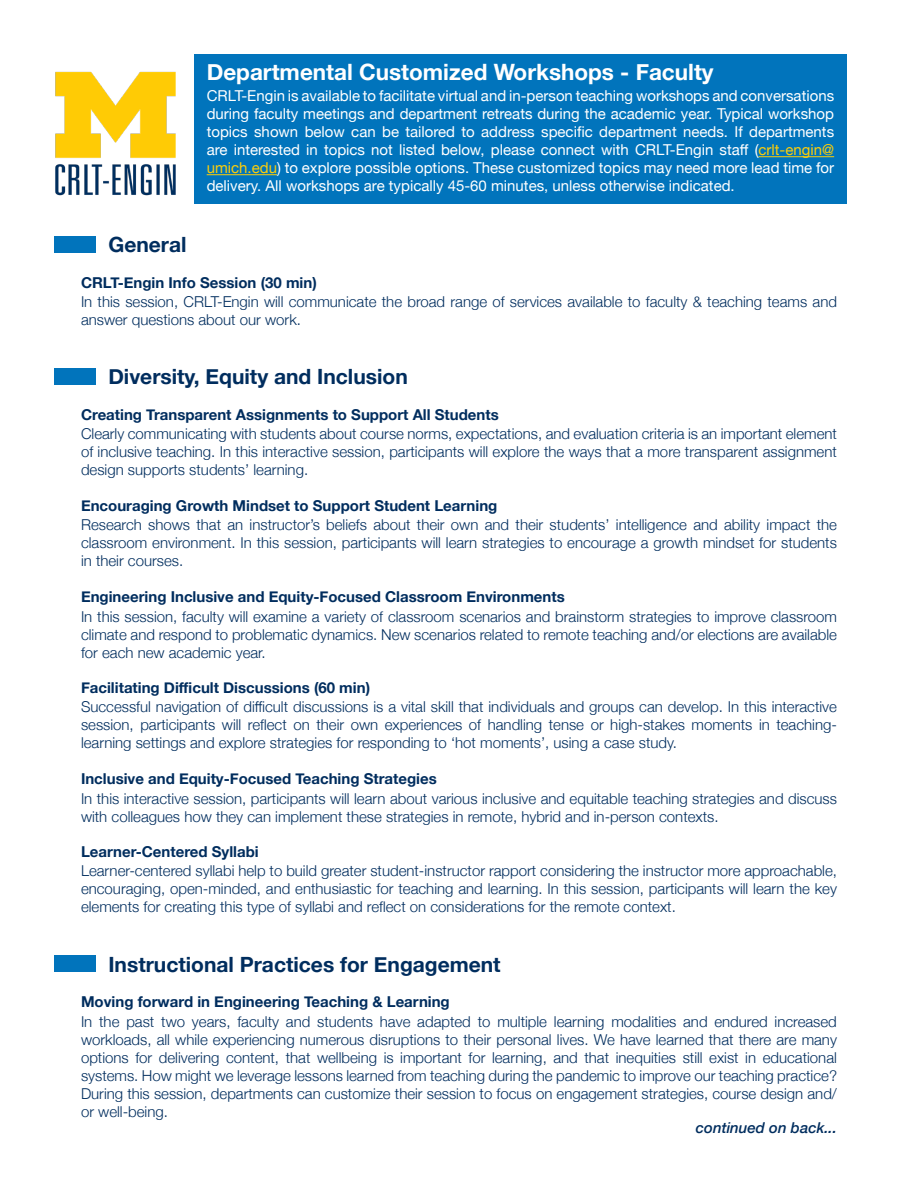
<style>
.page{position:relative;width:918px;height:1188px;background:#fff}
.page>*{position:absolute;margin:0;border:0;box-sizing:border-box;transform-origin:0 0}
.t1{font:700 22.5px "Helvetica Neue";color:#fff}
.t2{font:700 21px "Helvetica Neue";color:#002d5e}
.t3{font:300 15px/18px "Helvetica Neue";color:#002d5e;text-align:justify}
.t4{font:15px/18px "Helvetica Neue";color:#fff;text-align:justify}
.t5{font:700 15px "Helvetica Neue";color:#002d5e}
.t6{font:italic 500 15px "Helvetica Neue";color:#002d5e}
.s1{color:#fece08}
</style>
<div class="page">
<div style="left:194px;top:54px;width:653px;height:149px;background:#0174bc"></div>
<hr style="left:759px;top:156px;width:75px;height:1px;background:#fece08">
<hr style="left:207px;top:174px;width:70px;height:1px;background:#fece08">
<img style="left:55px;top:71px;width:121px;height:125px">
<div style="left:54px;top:236px;width:41px;height:16px;background:#0174bc"></div>
<div style="left:54px;top:368px;width:41px;height:16px;background:#0174bc"></div>
<div style="left:54px;top:956px;width:41px;height:16px;background:#0174bc"></div>
<p class="t1" style="left:207px;top:55px;width:508px">Departmental Customized Workshops - Faculty</p>
<p class="t2" style="left:108px;top:228px;width:80px">General</p>
<p class="t4" style="left:207px;top:88px;width:629px">CRLT-Engin is available to facilitate virtual and in-person teaching workshops and conversations during faculty meetings and department retreats during the academic year. Typical workshop topics shown below can be tailored to address specific department needs. If departments are interested in topics not listed below, please connect with CRLT-Engin staff (<span class="s1">crlt-engin@ umich.edu</span>) to explore possible options. These customized topics may need more lead time for delivery. All workshops are typically 45-60 minutes, unless otherwise indicated.</p>
<p class="t5" style="left:81px;top:271px;width:237px">CRLT-Engin Info Session (30 min)</p>
<p class="t3" style="left:81px;top:292px;width:758px">In this session, CRLT-Engin will communicate the broad range of services available to faculty &amp; teaching teams and answer questions about our work.</p>
<p class="t2" style="left:108px;top:360px;width:301px">Diversity, Equity and Inclusion</p>
<p class="t5" style="left:81px;top:403px;width:419px">Creating Transparent Assignments to Support All Students</p>
<p class="t3" style="left:81px;top:424px;width:757px">Clearly communicating with students about course norms, expectations, and evaluation criteria is an important element of inclusive teaching. In this interactive session, participants will explore the ways that a more transparent assignment design supports students’ learning.</p>
<p class="t5" style="left:81px;top:494px;width:418px">Encouraging Growth Mindset to Support Student Learning</p>
<p class="t3" style="left:81px;top:515px;width:758px">Research shows that an instructor’s beliefs about their own and their students’ intelligence and ability impact the classroom environment. In this session, participants will learn strategies to encourage a growth mindset for students in their courses.</p>
<p class="t5" style="left:81px;top:585px;width:485px">Engineering Inclusive and Equity-Focused Classroom Environments</p>
<p class="t3" style="left:81px;top:606px;width:758px">In this session, faculty will examine a variety of classroom scenarios and brainstorm strategies to improve classroom climate and respond to problematic dynamics. New scenarios related to remote teaching and/or elections are available for each new academic year.</p>
<p class="t5" style="left:81px;top:676px;width:291px">Facilitating Difficult Discussions (60 min)</p>
<p class="t3" style="left:81px;top:697px;width:758px">Successful navigation of difficult discussions is a vital skill that individuals and groups can develop. In this interactive session, participants will reflect on their own experiences of handling tense or high-stakes moments in teaching&shy;learning settings and explore strategies for responding to ‘hot moments’, using a case study.</p>
<p class="t5" style="left:81px;top:767px;width:357px">Inclusive and Equity-Focused Teaching Strategies</p>
<p class="t3" style="left:81px;top:788px;width:757px">In this interactive session, participants will learn about various inclusive and equitable teaching strategies and discuss with colleagues how they can implement these strategies in remote, hybrid and in-person contexts.</p>
<p class="t5" style="left:81px;top:840px;width:179px">Learner-Centered Syllabi</p>
<p class="t3" style="left:81px;top:861px;width:758px">Learner-centered syllabi help to build greater student-instructor rapport considering the instructor more approachable, encouraging, open-minded, and enthusiastic for teaching and learning. In this session, participants will learn the key elements for creating this type of syllabi and reflect on considerations for the remote context.</p>
<p class="t2" style="left:108px;top:948px;width:394px">Instructional Practices for Engagement</p>
<p class="t5" style="left:81px;top:990px;width:370px">Moving forward in Engineering Teaching &amp; Learning</p>
<p class="t3" style="left:81px;top:1012px;width:758px">In the past two years, faculty and students have adapted to multiple learning modalities and endured increased workloads, all while experiencing numerous disruptions to their personal lives. We have learned that there are many options for delivering content, that wellbeing is important for learning, and that inequities still exist in educational systems. How might we leverage lessons learned from teaching during the pandemic to improve our teaching practice?<br>During this session, departments can customize their session to focus on engagement strategies, course design and/ or well-being.</p>
<p class="t6" style="left:696px;top:1115px;width:143px">continued on back...</p>
</div>
